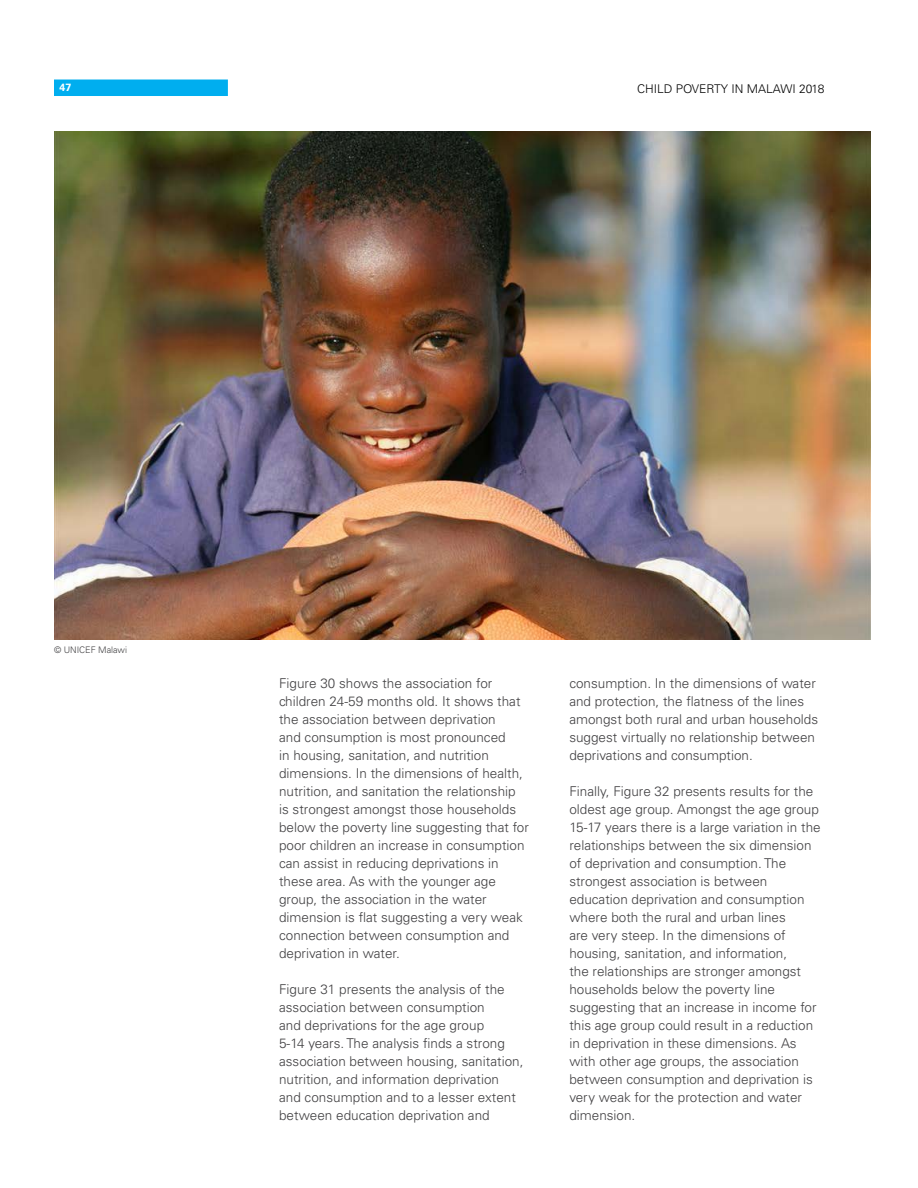
<style>
.page{position:relative;width:918px;height:1188px;background:#fff}
.page>*{position:absolute;margin:0;border:0;box-sizing:border-box;transform-origin:0 0}
.t1{font:300 13.5px/18px "Univers";color:#414042}
.t2{font:300 12px "Univers";color:#000}
.t3{font:700 10.5px "Univers";color:#fff}
.t4{font:300 9px "Univers";color:#414042}
</style>
<div class="page">
<div style="left:54px;top:80px;width:174px;height:16px;background:#00aeef"></div>
<img style="left:54px;top:131px;width:816px;height:509px">
<p class="t3" style="left:60px;top:81px;width:13px">47</p>
<p class="t2" style="left:637px;top:81px;width:189px">CHILD POVERTY IN MALAWI 2018</p>
<p class="t4" style="left:54px;top:644px;width:75px">© UNICEF Malawi</p>
<p class="t1" style="left:279px;top:675px;width:251px">Figure 30 shows the association for children 24-59 months old. It shows that the association between deprivation<br>and consumption is most pronounced<br>in housing, sanitation, and nutrition dimensions. In the dimensions of health, nutrition, and sanitation the relationship<br>is strongest amongst those households below the poverty line suggesting that for poor children an increase in consumption can assist in reducing deprivations in these area. As with the younger age group, the association in the water dimension is flat suggesting a very weak connection between consumption and deprivation in water.</p>
<p class="t1" style="left:279px;top:981px;width:246px">Figure 31 presents the analysis of the association between consumption<br>and deprivations for the age group<br>5-14 years. The analysis finds a strong association between housing, sanitation, nutrition, and information deprivation and consumption and to a lesser extent between education deprivation and</p>
<p class="t1" style="left:569px;top:675px;width:250px">consumption. In the dimensions of water and protection, the flatness of the lines amongst both rural and urban households suggest virtually no relationship between deprivations and consumption.</p>
<p class="t1" style="left:569px;top:783px;width:253px">Finally, Figure 32 presents results for the oldest age group. Amongst the age group 15-17 years there is a large variation in the relationships between the six dimension of deprivation and consumption. The strongest association is between education deprivation and consumption where both the rural and urban lines<br>are very steep. In the dimensions of housing, sanitation, and information,<br>the relationships are stronger amongst households below the poverty line suggesting that an increase in income for this age group could result in a reduction in deprivation in these dimensions. As with other age groups, the association between consumption and deprivation is very weak for the protection and water dimension.</p>
</div>
